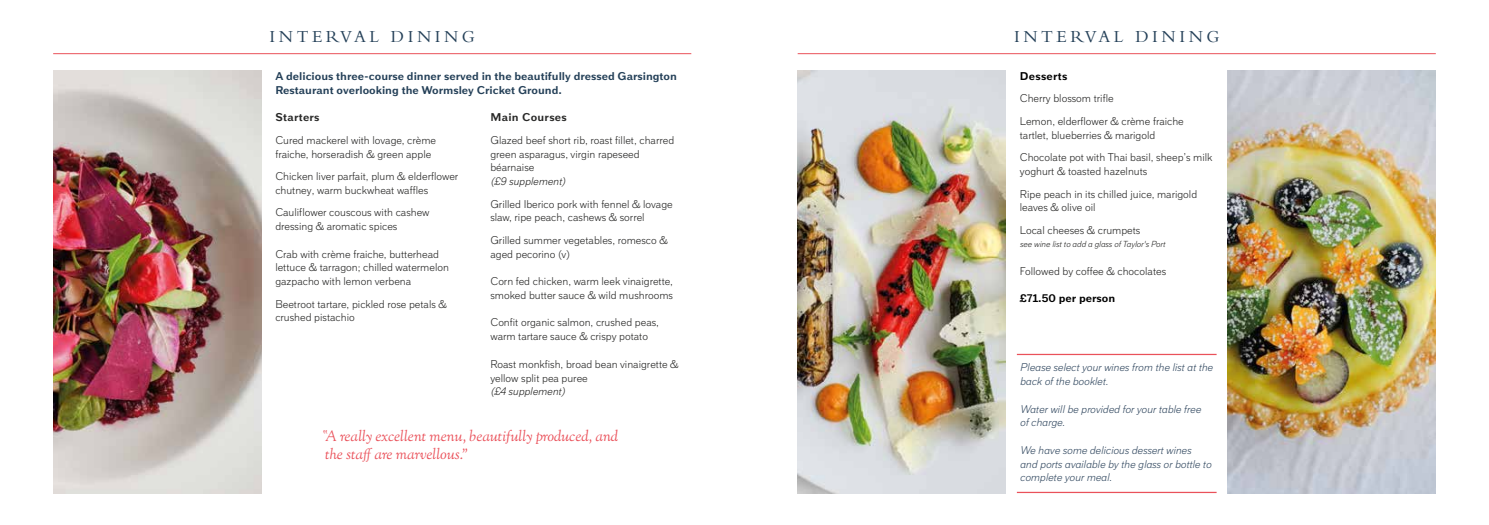
<style>
.page{position:relative;width:1489px;height:525px;background:#fff}
.page>*{position:absolute;margin:0;border:0;box-sizing:border-box;transform-origin:0 0}
.t1{font:17.5px "Bembo";letter-spacing:.2em;color:#244058}
.t2{font:italic 15px/18px "OFL Goudy St M";letter-spacing:-.005em;color:#ea515a}
.t3{font:300 11.25px/13.8px "Armitage";color:#282827}
.t4{font:italic 300 11.25px/13.8px "Armitage";color:#364c63}
.t5{font:700 11.25px/13.8px "Armitage";color:#244058}
.t6{font:italic 300 11.25px "Armitage";color:#282827}
.t7{font:700 11.25px "Armitage";letter-spacing:.025em;color:#282827}
.t8{font:700 11.25px "Armitage";color:#000}
.t9{font:700 11.25px "Armitage";letter-spacing:.025em;color:#000}
.t10{font:italic 300 8.75px "Armitage";color:#282827}
</style>
<div class="page">
<hr style="left:53px;top:53px;width:638px;height:1px;background:#ea515a">
<hr style="left:797px;top:53px;width:638px;height:1px;background:#ea515a">
<img style="left:53px;top:71px;width:208px;height:422px">
<img style="left:797px;top:71px;width:208px;height:422px">
<img style="left:1227px;top:71px;width:208px;height:422px">
<hr style="left:1016px;top:491px;width:200px;height:2px;background:#ea515a">
<hr style="left:1016px;top:353px;width:200px;height:2px;background:#ea515a">
<h1 class="t1" style="left:269px;top:26px;width:207px">INTERVAL DINING</h1>
<h1 class="t1" style="left:1014px;top:26px;width:207px">INTERVAL DINING</h1>
<p class="t9" style="left:1019px;top:69px;width:49px">Desserts</p>
<p class="t3" style="left:1019px;top:87px;width:165px;line-height:22.5px">Cherry blossom trifle<br>Lemon, elderflower &amp; crème fraiche</p>
<p class="t3" style="left:1019px;top:123px;width:194px;line-height:22.5px">tartlet, blueberries &amp; marigold<br>Chocolate pot with Thai basil, sheep’s milk</p>
<p class="t3" style="left:1019px;top:159px;width:179px;line-height:22.5px">yoghurt &amp; toasted hazelnuts<br>Ripe peach in its chilled juice, marigold</p>
<p class="t3" style="left:1019px;top:196px;width:122px;line-height:22.5px">leaves &amp; olive oil<br>Local cheeses &amp; crumpets</p>
<p class="t10" style="left:1019px;top:239px;width:147px">see wine list to add a glass of Taylor's Port</p>
<p class="t3" style="left:1019px;top:264px;width:148px">Followed by coffee &amp; chocolates</p>
<p class="t8" style="left:1019px;top:292px;width:97px">£71.50 per person</p>
<p class="t5" style="left:275px;top:69px;width:403px">A delicious three-course dinner served in the beautifully dressed Garsington<br>Restaurant overlooking the Wormsley Cricket Ground.</p>
<p class="t7" style="left:275px;top:111px;width:46px">Starters</p>
<p class="t3" style="left:275px;top:133px;width:162px">Cured mackerel with lovage, crème fraiche, horseradish &amp; green apple</p>
<p class="t3" style="left:275px;top:169px;width:184px">Chicken liver parfait, plum &amp; elderflower chutney, warm buckwheat waffles</p>
<p class="t3" style="left:275px;top:205px;width:156px">Cauliflower couscous with cashew dressing &amp; aromatic spices</p>
<p class="t3" style="left:275px;top:246px;width:175px">Crab with crème fraiche, butterhead lettuce &amp; tarragon; chilled watermelon gazpacho with lemon verbena</p>
<p class="t3" style="left:275px;top:296px;width:173px">Beetroot tartare, pickled rose petals &amp; crushed pistachio</p>
<p class="t7" style="left:490px;top:111px;width:78px">Main Courses</p>
<p class="t3" style="left:490px;top:133px;width:185px">Glazed beef short rib, roast fillet, charred green asparagus, virgin rapeseed béarnaise</p>
<p class="t6" style="left:490px;top:174px;width:77px">(£9 supplement)</p>
<p class="t3" style="left:490px;top:196px;width:184px">Grilled Iberico pork with fennel &amp; lovage slaw, ripe peach, cashews &amp; sorrel</p>
<p class="t3" style="left:490px;top:233px;width:179px">Grilled summer vegetables, romesco &amp; aged pecorino (v)</p>
<p class="t3" style="left:490px;top:274px;width:184px">Corn fed chicken, warm leek vinaigrette, smoked butter sauce &amp; wild mushrooms</p>
<p class="t3" style="left:490px;top:315px;width:170px">Confit organic salmon, crushed peas, warm tartare sauce &amp; crispy potato</p>
<p class="t3" style="left:490px;top:356px;width:190px">Roast monkfish, broad bean vinaigrette &amp; yellow split pea puree</p>
<p class="t6" style="left:490px;top:384px;width:76px">(£4 supplement)</p>
<p class="t4" style="left:1019px;top:360px;width:194px">Please select your wines from the list at the back of the booklet.</p>
<p class="t4" style="left:1019px;top:401px;width:182px">Water will be provided for your table free of charge.</p>
<p class="t4" style="left:1019px;top:442px;width:193px">We have some delicious dessert wines and ports available by the glass or bottle to complete your meal.</p>
<h2 class="t2" style="left:325px;top:428px;width:294px">A really excellent menu, beautifully produced, and the staff are marvellous."</h2>
</div>
